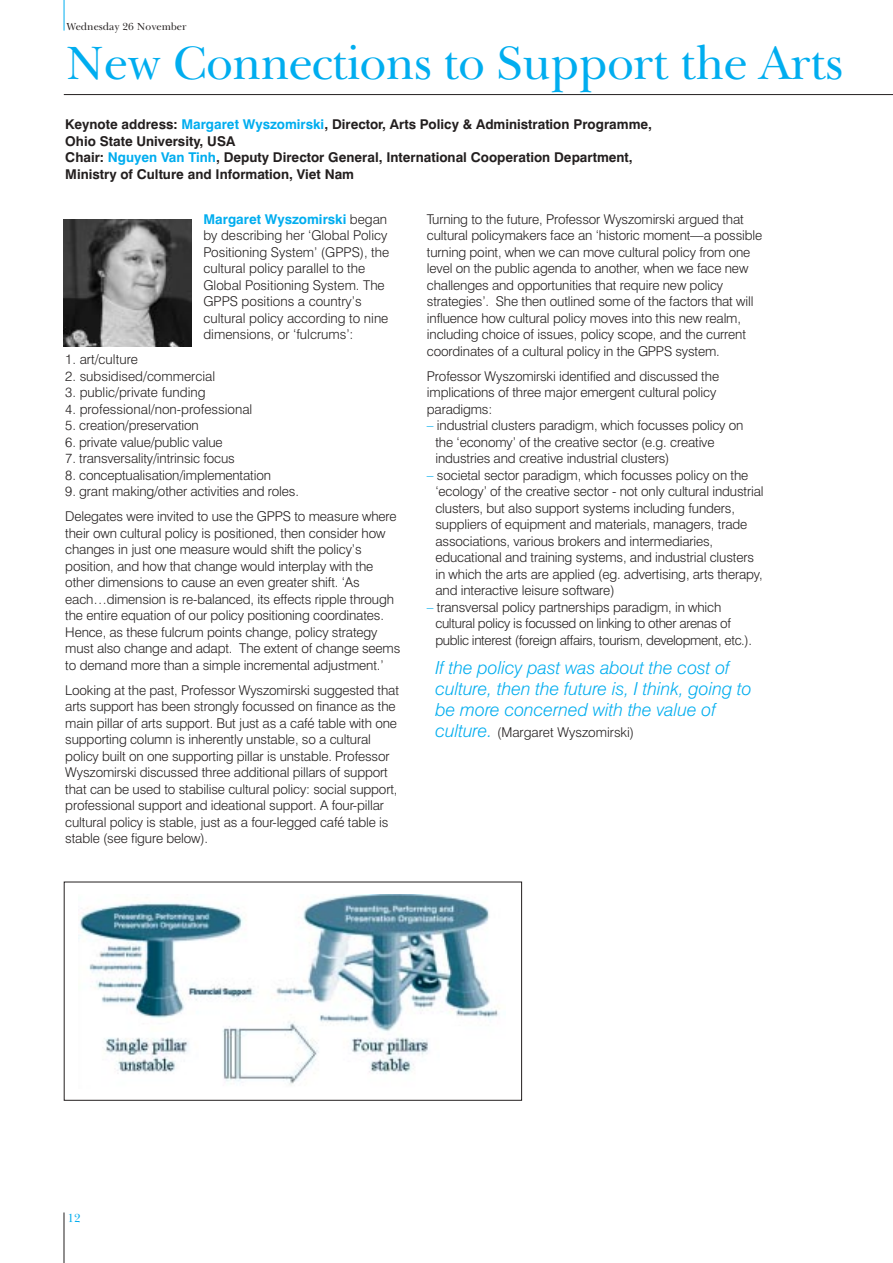
<style>
.page{position:relative;width:893px;height:1263px;background:#fff}
.page>*{position:absolute;margin:0;border:0;box-sizing:border-box;transform-origin:0 0}
.t1{font:48px "Baskerville BT";letter-spacing:-.015em;color:#00adef}
.t2{font:italic 300 18px/21px "Swiss 721 BT";color:#00adef}
.t3{font:300 13.5px/16.5px "Swiss 721 BT";letter-spacing:-.01em;color:#231f1f}
.t4{font:700 13.5px/16.5px "Swiss 721 BT";color:#231f1f}
.t5{font:12px "Baskerville BT";color:#00adef}
.t6{font:10.5px "Baskerville BT";color:#231f1f}
.s1{color:#00adef}
.s2{font-weight:700;color:#00adef}
.s3{font-style:italic;font-size:18px;color:#00adef}
</style>
<div class="page">
<hr style="left:64px;top:1212px;width:1px;height:51px;background:#231f1f">
<hr style="left:64px;top:94px;width:828px;height:1px;background:#231f1f">
<hr style="left:64px;top:0;width:1px;height:31px;background:#00adef">
<img style="left:79px;top:895px;width:421px;height:190px">
<div style="left:64px;top:882px;width:458px;height:219px;border:1px solid #231f1f"></div>
<img style="left:64px;top:219px;width:127px;height:128px">
<p class="t6" style="left:66px;top:23px;width:122px">Wednesday 26 November</p>
<h1 class="t1" style="left:65px;top:44px;width:779px">New Connections to Support the Arts</h1>
<p class="t4" style="left:65px;top:118px;width:588px">Keynote address: <span class="s1">Margaret Wyszomirski</span>, Director, Arts Policy &amp; Administration Programme, Ohio State University, USA<br>Chair: <span class="s1">Nguyen Van Tinh</span>, Deputy Director General, International Cooperation Department, Ministry of Culture and Information, Viet Nam</p>
<p class="t3" style="left:203px;top:212px;width:187px"><span class="s2">Margaret Wyszomirski</span> began by describing her ‘Global Policy<br>Positioning System’ (GPPS), the cultural policy parallel to the<br>Global Positioning System. The<br>GPPS positions a country’s cultural policy according to nine dimensions, or ‘fulcrums’:</p>
<p class="t3" style="left:65px;top:353px;width:74px">1. art/culture</p>
<p class="t3" style="left:65px;top:369px;width:151px">2. subsidised/commercial</p>
<p class="t3" style="left:65px;top:386px;width:142px">3. public/private funding</p>
<p class="t3" style="left:65px;top:402px;width:189px">4. professional/non-professional</p>
<p class="t3" style="left:65px;top:419px;width:135px">5. creation/preservation</p>
<p class="t3" style="left:65px;top:435px;width:159px">6. private value/public value</p>
<p class="t3" style="left:65px;top:452px;width:171px">7. transversality/intrinsic focus</p>
<p class="t3" style="left:65px;top:468px;width:207px">8. conceptualisation/implementation</p>
<p class="t3" style="left:65px;top:481px;width:333px;line-height:25px">9. grant making/other activities and roles.<br>Delegates were invited to use the GPPS to measure where</p>
<p class="t3" style="left:65px;top:526px;width:336px">their own cultural policy is positioned, then consider how changes in just one measure would shift the policy’s position, and how that change would interplay with the other dimensions to cause an even greater shift. ‘As each…dimension is re-balanced, its effects ripple through the entire equation of our policy positioning coordinates.<br>Hence, as these fulcrum points change, policy strategy must also change and adapt. The extent of change seems to demand more than a simple incremental adjustment.’</p>
<p class="t3" style="left:65px;top:683px;width:335px">Looking at the past, Professor Wyszomirski suggested that arts support has been strongly focussed on finance as the main pillar of arts support. But just as a café table with one supporting column is inherently unstable, so a cultural policy built on one supporting pillar is unstable. Professor Wyszomirski discussed three additional pillars of support that can be used to stabilise cultural policy: social support, professional support and ideational support. A four-pillar cultural policy is stable, just as a four-legged café table is stable (see figure below).</p>
<p class="t3" style="left:427px;top:212px;width:337px">Turning to the future, Professor Wyszomirski argued that cultural policymakers face an ‘historic moment—a possible turning point, when we can move cultural policy from one level on the public agenda to another, when we face new challenges and opportunities that require new policy strategies’. She then outlined some of the factors that will influence how cultural policy moves into this new realm, including choice of issues, policy scope, and the current coordinates of a cultural policy in the GPPS system.</p>
<p class="t3" style="left:427px;top:369px;width:294px">Professor Wyszomirski identified and discussed the implications of three major emergent cultural policy paradigms:</p>
<p class="t3" style="left:435px;top:419px;width:309px;text-indent:-9px"><span class="s1">–</span> industrial clusters paradigm, which focusses policy on the ‘economy’ of the creative sector (e.g. creative industries and creative industrial clusters)</p>
<p class="t3" style="left:435px;top:468px;width:330px;text-indent:-9px"><span class="s1">–</span> societal sector paradigm, which focusses policy on the ‘ecology’ of the creative sector - not only cultural industrial clusters, but also support systems including funders, suppliers of equipment and materials, managers, trade associations, various brokers and intermediaries, educational and training systems, and industrial clusters in which the arts are applied (eg. advertising, arts therapy, and interactive leisure software)</p>
<p class="t3" style="left:435px;top:600px;width:318px;text-indent:-9px"><span class="s1">–</span> transversal policy partnerships paradigm, in which cultural policy is focussed on linking to other arenas of public interest (foreign affairs, tourism, development, etc.).</p>
<h2 class="t2" style="left:435px;top:659px;width:318px">If the policy past was about the cost of culture, then the future is, I think, going to be more concerned with the value of</h2>
<p class="t3" style="left:435px;top:726px;width:200px"><span class="s3">culture.</span> (Margaret Wyszomirski)</p>
<p class="t5" style="left:68px;top:1213px;width:15px">12</p>
</div>
